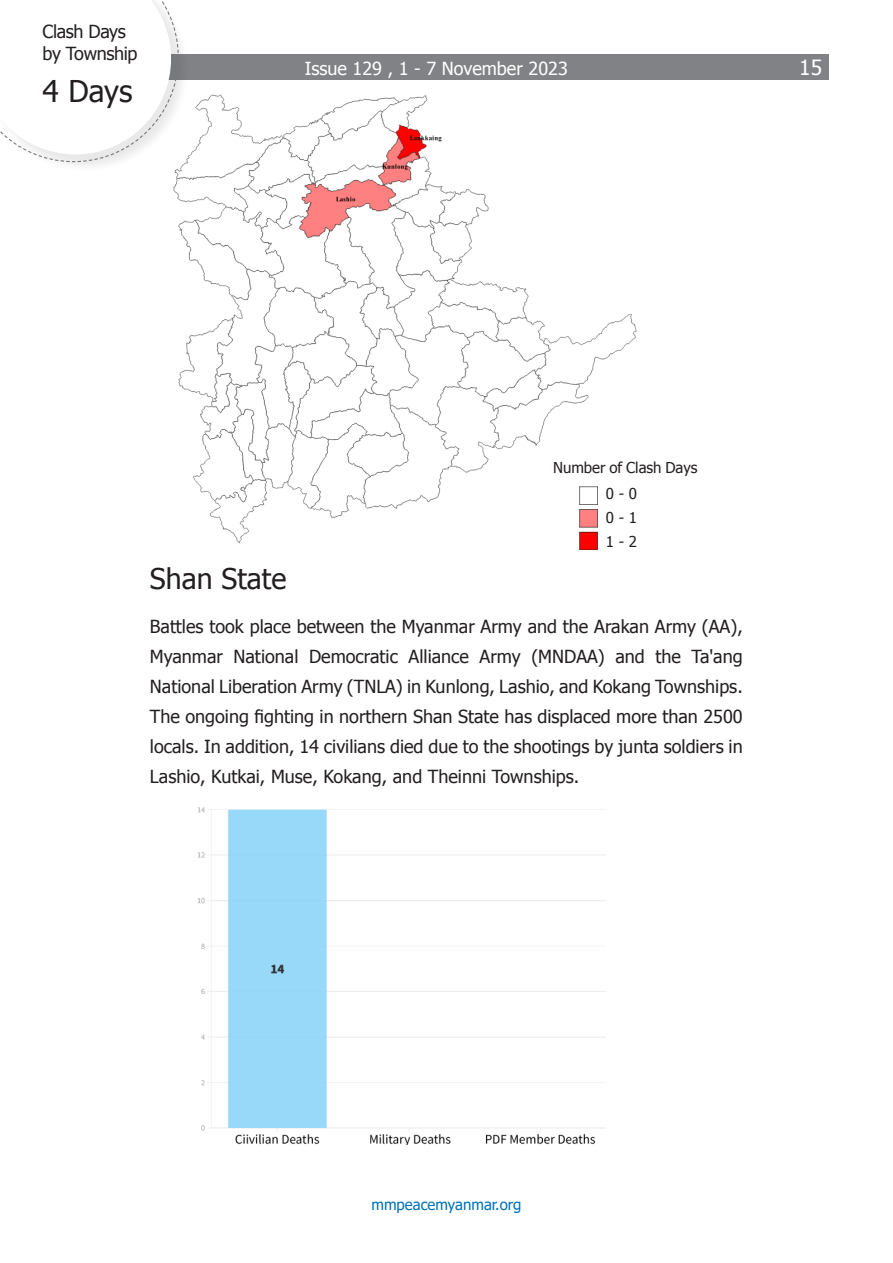
<style>
.page{position:relative;width:893px;height:1263px;background:#fff}
.page>*{position:absolute;margin:0;border:0;box-sizing:border-box;transform-origin:0 0}
.t1{font:30px "Zawgyi One";color:#231f20}
.t2{font:28.5px "Zawgyi One";color:#231f20}
.t3{font:21px "Zawgyi One";color:#fff}
.t4{font:18px/30px "Zawgyi One";color:#231f20;text-align:justify}
.t5{font:18px "Zawgyi One";color:#fff}
.t6{font:18px "Zawgyi One";letter-spacing:-.02em;color:#231f20}
.t7{font:15px "Zawgyi One";color:#231f20}
.t8{font:15px "Tahoma";color:#0072bc}
</style>
<div class="page">
<div style="left:65px;top:54px;width:763px;height:26px;background:#808285"></div>
<img style="left:173px;top:94px;width:464px;height:456px">
<img style="left:197px;top:807px;width:409px;height:338px">
<img style="left:577px;top:485px;width:24px;height:64px">
<div style="left:0;top:0;width:190px;height:173px;background:#231f20;opacity:.1"></div>
<svg style="left:0;top:0;width:179px;height:163px"></svg>
<p class="t6" style="left:43px;top:19px;width:85px">Clash Days</p>
<p class="t6" style="left:43px;top:41px;width:96px">by Township</p>
<p class="t1" style="left:43px;top:71px;width:91px">4 Days</p>
<p class="t5" style="left:305px;top:56px;width:264px">Issue 129 , 1 - 7 November 2023</p>
<p class="t3" style="left:799px;top:54px;width:24px">15</p>
<p class="t7" style="left:553px;top:457px;width:146px">Number of Clash Days</p>
<p class="t7" style="left:606px;top:484px;width:33px">0 - 0</p>
<p class="t7" style="left:606px;top:508px;width:33px">0 - 1</p>
<p class="t7" style="left:606px;top:532px;width:33px">1 - 2</p>
<p class="t2" style="left:150px;top:560px;width:138px">Shan State</p>
<p class="t4" style="left:150px;top:612px;width:594px">Battles took place between the Myanmar Army and the Arakan Army (AA), Myanmar National Democratic Alliance Army (MNDAA) and the Ta'ang National Liberation Army (TNLA) in Kunlong, Lashio, and Kokang Townships.<br>The ongoing fighting in northern Shan State has displaced more than 2500 locals. In addition, 14 civilians died due to the shootings by junta soldiers in Lashio, Kutkai, Muse, Kokang, and Theinni Townships.</p>
<p class="t8" style="left:371px;top:1195px;width:152px">mmpeacemyanmar.org</p>
</div>
